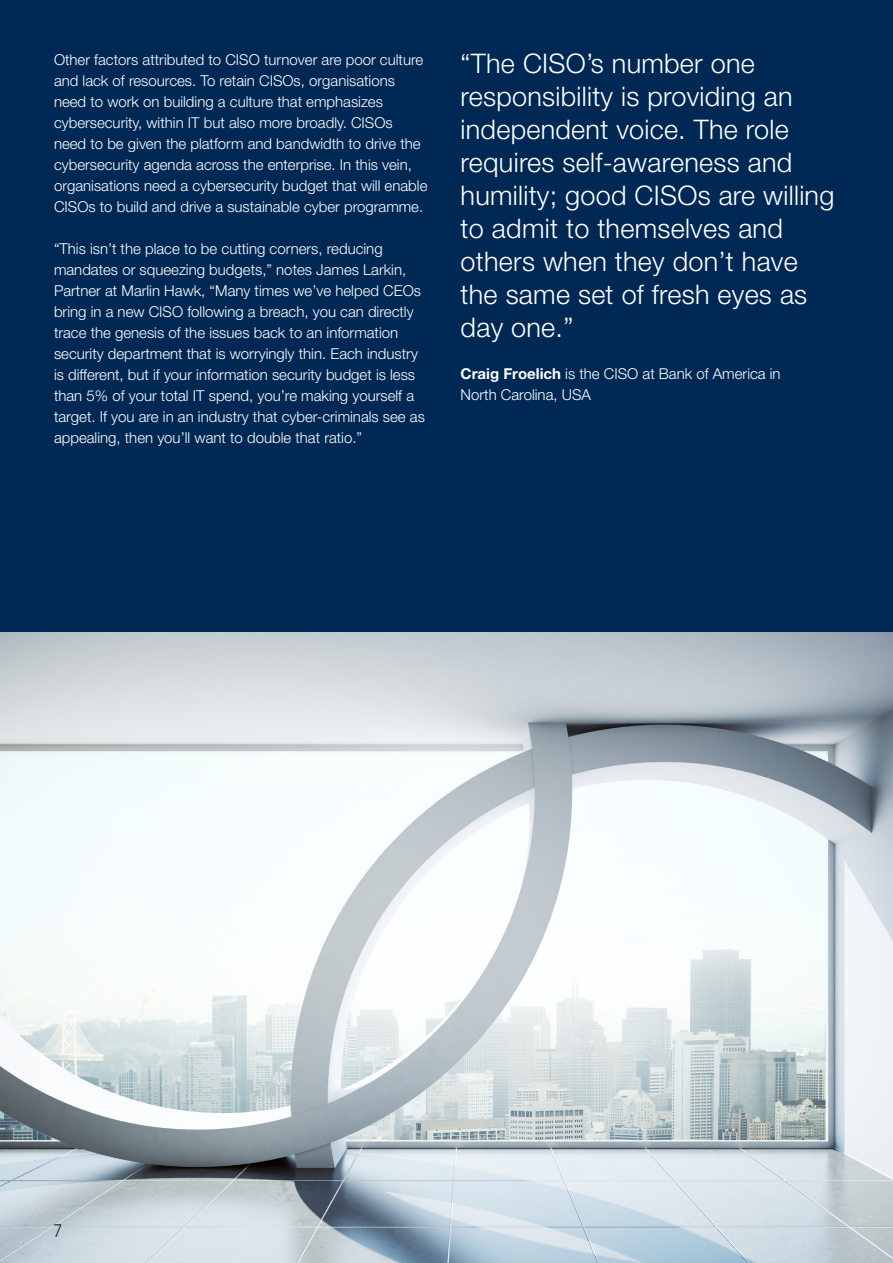
<style>
.page{position:relative;width:893px;height:1263px;background:#fff}
.page>*{position:absolute;margin:0;border:0;box-sizing:border-box;transform-origin:0 0}
.t1{font:300 27px/33px "Helvetica Neue LT Pro";letter-spacing:.01em;color:#fff}
.t2{font:300 18px "Gotham Narrow";color:#000}
.t3{font:300 15px/21px "Helvetica Neue LT Pro";color:#fff}
.s1{font-weight:700}
</style>
<div class="page">
<img style="left:0;top:631px;width:893px;height:632px">
<div style="left:0;top:0;width:893px;height:631px;background:#002855"></div>
<p class="t3" style="left:54px;top:49px;width:375px">Other factors attributed to CISO turnover are poor culture and lack of resources. To retain CISOs, organisations need to work on building a culture that emphasizes cybersecurity, within IT but also more broadly. CISOs need to be given the platform and bandwidth to drive the cybersecurity agenda across the enterprise. In this vein, organisations need a cybersecurity budget that will enable CISOs to build and drive a sustainable cyber programme.</p>
<p class="t3" style="left:54px;top:238px;width:372px">“This isn’t the place to be cutting corners, reducing mandates or squeezing budgets,” notes James Larkin, Partner at Marlin Hawk, “Many times we’ve helped CEOs bring in a new CISO following a breach, you can directly trace the genesis of the issues back to an information security department that is worryingly thin. Each industry is different, but if your information security budget is less than 5% of your total IT spend, you’re making yourself a target. If you are in an industry that cyber-criminals see as appealing, then you’ll want to double that ratio.”</p>
<h1 class="t1" style="left:461px;top:47px;width:375px">“The CISO’s number one responsibility is providing an independent voice. The role requires self-awareness and humility; good CISOs are willing to admit to themselves and others when they don’t have the same set of fresh eyes as day one.”</h1>
<p class="t3" style="left:461px;top:363px;width:322px"><span class="s1">Craig Froelich</span> is the CISO at Bank of America in<br>North Carolina, USA</p>
<p class="t2" style="left:53px;top:1220px;width:11px">7</p>
</div>
